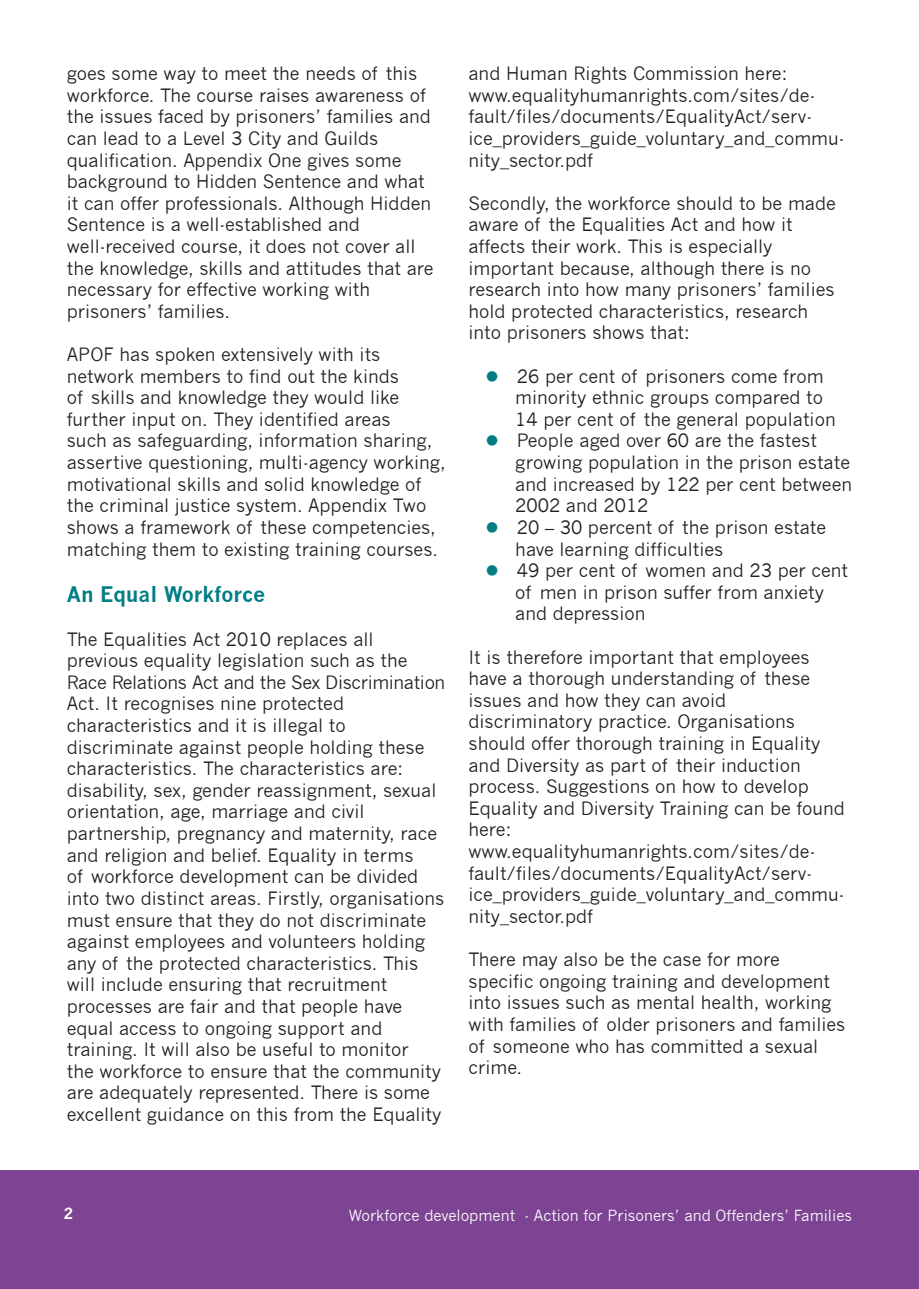
<style>
.page{position:relative;width:919px;height:1289px;background:#fff}
.page>*{position:absolute;margin:0;border:0;box-sizing:border-box;transform-origin:0 0}
.t1{font:700 21px "News Gothic";color:#017e84}
.t2{font:18px/21.6px "News Gothic";color:#231f20}
.t3{font:15px "News Gothic";color:#fff}
.t4{font:700 15px "News Gothic";color:#fff}
.s1{color:#017e84}
</style>
<div class="page">
<div style="left:0;top:1170px;width:918px;height:118px;background:#7d4493"></div>
<p class="t2" style="left:67px;top:63px;width:368px">goes some way to meet the needs of this workforce. The course raises awareness of the issues faced by prisoners’ families and can lead to a Level 3 City and Guilds qualification. Appendix One gives some background to Hidden Sentence and what it can offer professionals. Although Hidden Sentence is a well-established and well-received course, it does not cover all the knowledge, skills and attitudes that are necessary for effective working with prisoners’ families.</p>
<p class="t2" style="left:67px;top:344px;width:380px">APOF has spoken extensively with its network members to find out the kinds<br>of skills and knowledge they would like further input on. They identified areas<br>such as safeguarding, information sharing, assertive questioning, multi-agency working, motivational skills and solid knowledge of the criminal justice system. Appendix Two shows a framework of these competencies, matching them to existing training courses.</p>
<p class="t1" style="left:67px;top:582px;width:200px">An Equal Workforce</p>
<p class="t2" style="left:67px;top:628px;width:380px">The Equalities Act 2010 replaces all previous equality legislation such as the Race Relations Act and the Sex Discrimination Act. It recognises nine protected characteristics and it is illegal to discriminate against people holding these characteristics. The characteristics are: disability, sex, gender reassignment, sexual orientation, age, marriage and civil partnership, pregnancy and maternity, race and religion and belief. Equality in terms<br>of workforce development can be divided into two distinct areas. Firstly, organisations must ensure that they do not discriminate against employees and volunteers holding any of the protected characteristics. This will include ensuring that recruitment processes are fair and that people have equal access to ongoing support and training. It will also be useful to monitor<br>the workforce to ensure that the community are adequately represented. There is some excellent guidance on this from the Equality</p>
<p class="t2" style="left:468px;top:63px;width:377px">and Human Rights Commission here: www.equalityhumanrights.com/sites/de&shy;fault/files/documents/EqualityAct/serv&shy;ice_providers_guide_voluntary_and_commu&shy;nity_sector.pdf</p>
<p class="t2" style="left:468px;top:192px;width:369px">Secondly, the workforce should to be made aware of the Equalities Act and how it affects their work. This is especially important because, although there is no research into how many prisoners’ families hold protected characteristics, research into prisoners shows that:</p>
<p class="t2" style="left:515px;top:365px;width:322px;text-indent:-30px"><span class="s1">●</span> 26 per cent of prisoners come from minority ethnic groups compared to<br>14 per cent of the general population</p>
<p class="t2" style="left:515px;top:430px;width:338px;text-indent:-30px"><span class="s1">●</span> People aged over 60 are the fastest growing population in the prison estate and increased by 122 per cent between<br>2002 and 2012</p>
<p class="t2" style="left:515px;top:516px;width:312px;text-indent:-30px"><span class="s1">●</span> 20 – 30 percent of the prison estate have learning difficulties</p>
<p class="t2" style="left:515px;top:560px;width:334px;text-indent:-30px"><span class="s1">●</span> 49 per cent of women and 23 per cent of men in prison suffer from anxiety and depression</p>
<p class="t2" style="left:468px;top:646px;width:378px">It is therefore important that employees have a thorough understanding of these issues and how they can avoid discriminatory practice. Organisations should offer thorough training in Equality and Diversity as part of their induction process. Suggestions on how to develop Equality and Diversity Training can be found here: www.equalityhumanrights.com/sites/de&shy;fault/files/documents/EqualityAct/serv&shy;ice_providers_guide_voluntary_and_commu&shy;nity_sector.pdf</p>
<p class="t2" style="left:468px;top:948px;width:378px">There may also be the case for more specific ongoing training and development into issues such as mental health, working with families of older prisoners and families of someone who has committed a sexual crime.</p>
<p class="t4" style="left:64px;top:1204px;width:11px">2</p>
<p class="t3" style="left:349px;top:1206px;width:504px">Workforce development - Action for Prisoners’ and Offenders’ Families</p>
</div>
